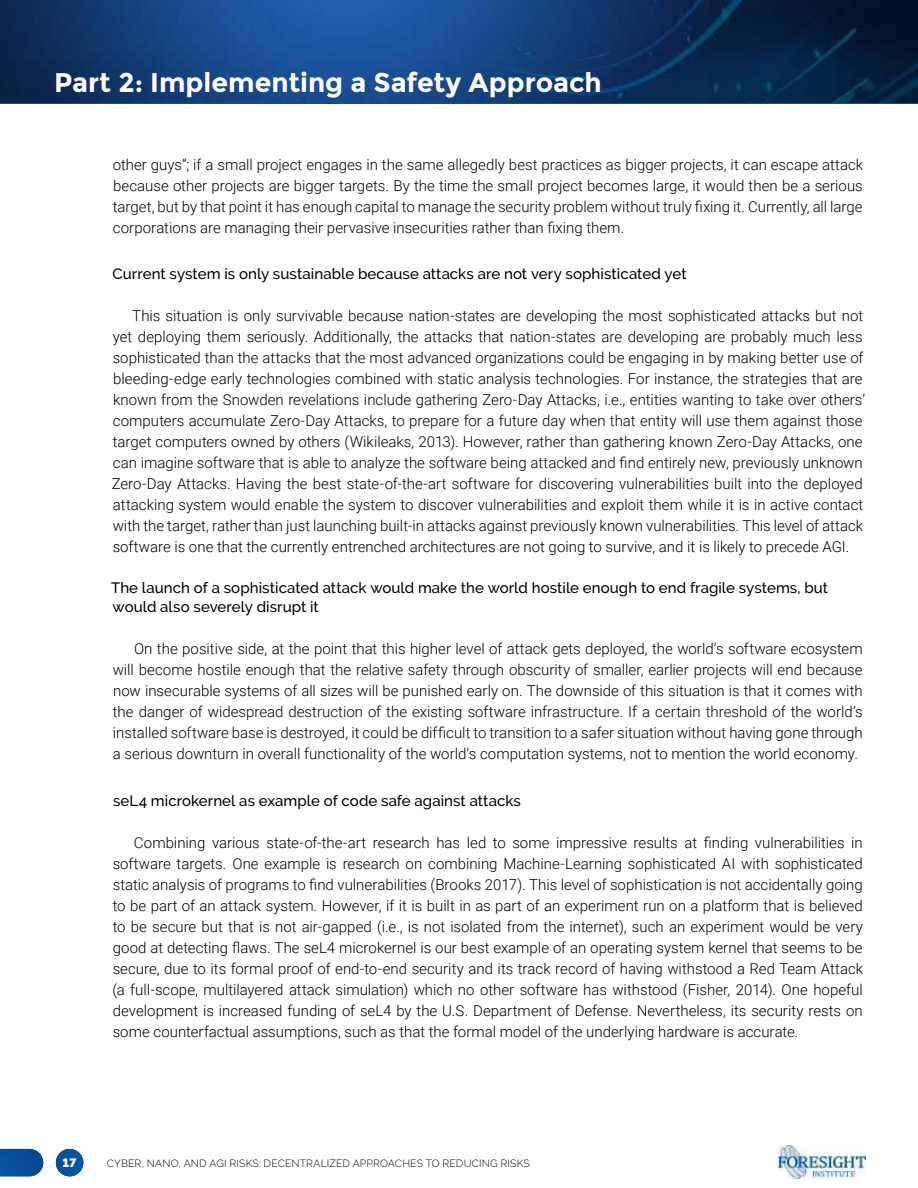
<style>
.page{position:relative;width:918px;height:1188px;background:#fff}
.page>*{position:absolute;margin:0;border:0;box-sizing:border-box;transform-origin:0 0}
.t1{font:700 27px "Montserrat";color:#fff}
.t2{font:300 15px/21px "Roboto";color:#000;text-align:justify}
.t3{font:500 15px/19.5px "Raleway";letter-spacing:.005em;color:#000}
.t4{font:900 12px "Raleway";color:#fff}
.t5{font:300 10.5px "Raleway";letter-spacing:.015em;color:#000}
</style>
<div class="page">
<img style="left:0;top:0;width:918px;height:103px">
<img style="left:56px;top:1149px;width:27px;height:27px;border-radius:14px">
<img style="left:0;top:1149px;width:43px;height:27px">
<img style="left:778px;top:1146px;width:87px;height:33px">
<h1 class="t1" style="left:54px;top:71px;width:549px">Part 2: Implementing a Safety Approach</h1>
<p class="t2" style="left:113px;top:155px;width:752px">other guys”; if a small project engages in the same allegedly best practices as bigger projects, it can escape attack because other projects are bigger targets. By the time the small project becomes large, it would then be a serious target, but by that point it has enough capital to manage the security problem without truly fixing it. Currently, all large corporations are managing their pervasive insecurities rather than fixing them.</p>
<p class="t3" style="left:113px;top:264px;width:575px">Current system is only sustainable because attacks are not very sophisticated yet</p>
<p class="t2" style="left:112px;top:306px;width:755px;text-align:left;text-indent:21px">This situation is only survivable because nation-states are developing the most sophisticated attacks but not yet deploying them seriously. Additionally, the attacks that nation-states are developing are probably much less sophisticated than the attacks that the most advanced organizations could be engaging in by making better use of bleeding-edge early technologies combined with static analysis technologies. For instance, the strategies that are known from the Snowden revelations include gathering Zero-Day Attacks, i.e., entities wanting to take over others’ computers accumulate Zero-Day Attacks, to prepare for a future day when that entity will use them against those target computers owned by others (Wikileaks, 2013). However, rather than gathering known Zero-Day Attacks, one can imagine software that is able to analyze the software being attacked and find entirely new, previously unknown Zero-Day Attacks. Having the best state-of-the-art software for discovering vulnerabilities built into the deployed attacking system would enable the system to discover vulnerabilities and exploit them while it is in active contact with the target, rather than just launching built-in attacks against previously known vulnerabilities. This level of attack software is one that the currently entrenched architectures are not going to survive, and it is likely to precede AGI.</p>
<p class="t3" style="left:111px;top:578px;width:719px">The launch of a sophisticated attack would make the world hostile enough to end fragile systems, but would also severely disrupt it</p>
<p class="t2" style="left:113px;top:639px;width:752px;text-indent:21px">On the positive side, at the point that this higher level of attack gets deployed, the world’s software ecosystem will become hostile enough that the relative safety through obscurity of smaller, earlier projects will end because now insecurable systems of all sizes will be punished early on. The downside of this situation is that it comes with the danger of widespread destruction of the existing software infrastructure. If a certain threshold of the world’s installed software base is destroyed, it could be difficult to transition to a safer situation without having gone through a serious downturn in overall functionality of the world’s computation systems, not to mention the world economy.</p>
<p class="t3" style="left:113px;top:791px;width:410px">seL4 microkernel as example of code safe against attacks</p>
<p class="t2" style="left:113px;top:831px;width:752px;text-indent:21px">Combining various state-of-the-art research has led to some impressive results at finding vulnerabilities in software targets. One example is research on combining Machine-Learning sophisticated AI with sophisticated static analysis of programs to find vulnerabilities (Brooks 2017). This level of sophistication is not accidentally going to be part of an attack system. However, if it is built in as part of an experiment run on a platform that is believed to be secure but that is not air-gapped (i.e., is not isolated from the internet), such an experiment would be very good at detecting flaws. The seL4 microkernel is our best example of an operating system kernel that seems to be secure, due to its formal proof of end-to-end security and its track record of having withstood a Red Team Attack (a full-scope, multilayered attack simulation) which no other software has withstood (Fisher, 2014). One hopeful development is increased funding of seL4 by the U.S. Department of Defense. Nevertheless, its security rests on some counterfactual assumptions, such as that the formal model of the underlying hardware is accurate.</p>
<p class="t4" style="left:63px;top:1156px;width:16px">17</p>
<p class="t5" style="left:107px;top:1159px;width:424px">CYBER, NANO, AND AGI RISKS: DECENTRALIZED APPROACHES TO REDUCING RISKS</p>
</div>
